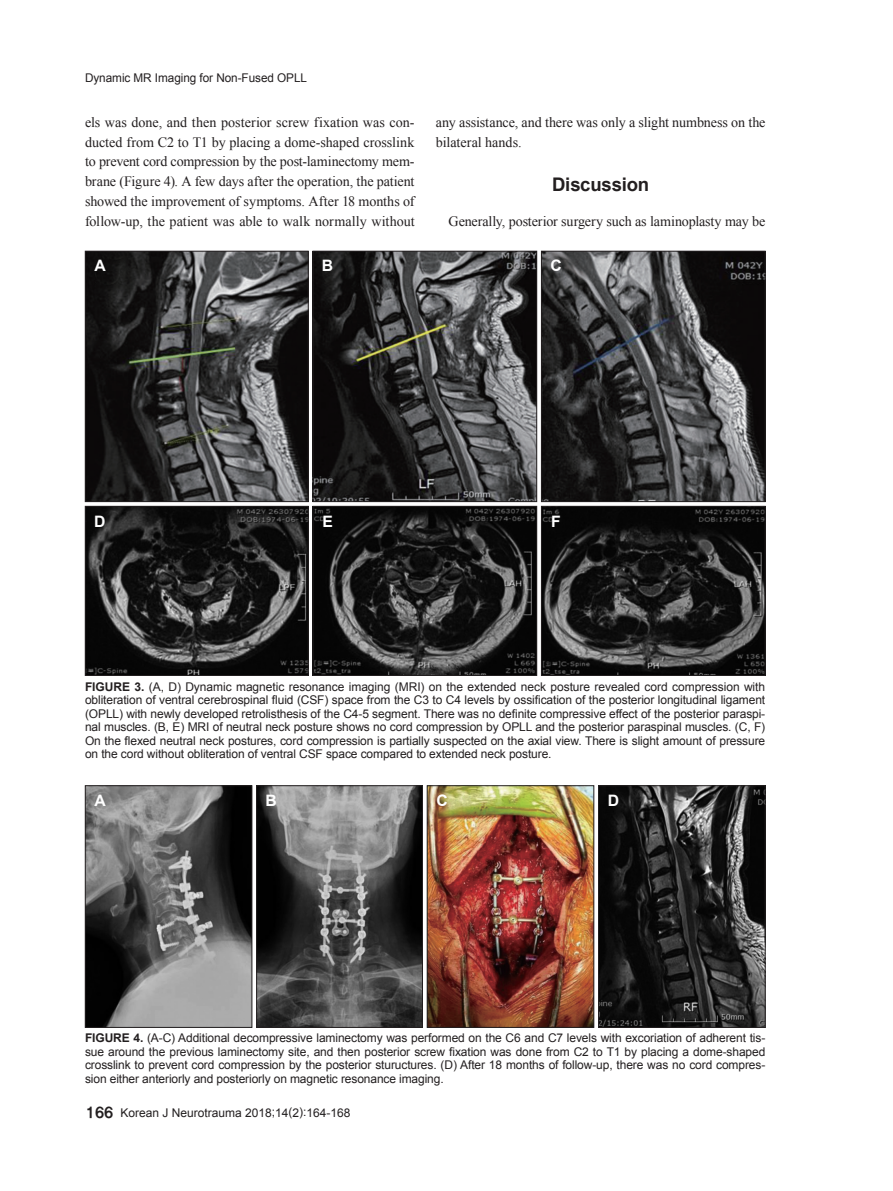
<style>
.page{position:relative;width:893px;height:1191px;background:#fff}
.page>*{position:absolute;margin:0;border:0;box-sizing:border-box;transform-origin:0 0}
.t1{font:700 18.75px "Arial";letter-spacing:-.01em;color:#231f20}
.t2{font:700 15.75px "Arial";color:#fff}
.t3{font:14.25px/20px "Times New Roman";letter-spacing:-.005em;color:#231f20;text-align:justify}
.t4{font:12px/13.5px "Arial";letter-spacing:-.01em;color:#231f20;text-align:justify}
.s1{font-weight:700}
.s2{font-family:"Korean GD";font-weight:800;font-size:15px}
</style>
<div class="page">
<img style="left:87px;top:253px;width:219px;height:247px">
<div style="left:85px;top:251px;width:223px;height:251px;border:1px solid #231f20"></div>
<img style="left:315px;top:253px;width:220px;height:247px">
<div style="left:313px;top:251px;width:224px;height:251px;border:1px solid #231f20"></div>
<img style="left:543px;top:253px;width:220px;height:247px">
<div style="left:541px;top:251px;width:224px;height:251px;border:1px solid #231f20"></div>
<img style="left:87px;top:508px;width:219px;height:165px">
<div style="left:85px;top:506px;width:223px;height:169px;border:1px solid #231f20"></div>
<img style="left:315px;top:508px;width:220px;height:165px">
<div style="left:313px;top:506px;width:224px;height:169px;border:1px solid #231f20"></div>
<img style="left:543px;top:508px;width:220px;height:165px">
<div style="left:541px;top:506px;width:224px;height:169px;border:1px solid #231f20"></div>
<img style="left:87px;top:787px;width:163px;height:238px">
<div style="left:85px;top:785px;width:167px;height:242px;border:1px solid #231f20"></div>
<img style="left:258px;top:787px;width:163px;height:238px">
<div style="left:256px;top:785px;width:167px;height:242px;border:1px solid #231f20"></div>
<img style="left:429px;top:787px;width:163px;height:238px">
<div style="left:427px;top:785px;width:167px;height:242px;border:1px solid #231f20"></div>
<img style="left:600px;top:787px;width:163px;height:238px">
<div style="left:598px;top:785px;width:167px;height:242px;border:1px solid #231f20"></div>
<p class="t4" style="left:85px;top:71px;width:224px">Dynamic MR Imaging for Non-Fused OPLL</p>
<p class="t3" style="left:85px;top:112px;width:331px">els was done, and then posterior screw fixation was con&shy;ducted from C2 to T1 by placing a dome-shaped crosslink to prevent cord compression by the post-laminectomy mem&shy;brane (Figure 4). A few days after the operation, the patient showed the improvement of symptoms. After 18 months of follow-up, the patient was able to walk normally without</p>
<p class="t3" style="left:436px;top:112px;width:331px">any assistance, and there was only a slight numbness on the bilateral hands.</p>
<h1 class="t1" style="left:552px;top:172px;width:99px">Discussion</h1>
<p class="t3" style="left:449px;top:211px;width:318px">Generally, posterior surgery such as laminoplasty may be</p>
<h2 class="t2" style="left:95px;top:255px;width:13px">A</h2>
<h2 class="t2" style="left:94px;top:511px;width:13px">D</h2>
<h2 class="t2" style="left:322px;top:255px;width:13px">B</h2>
<h2 class="t2" style="left:322px;top:511px;width:12px">E</h2>
<h2 class="t2" style="left:550px;top:255px;width:13px">C</h2>
<h2 class="t2" style="left:551px;top:511px;width:11px">F</h2>
<p class="t4" style="left:85px;top:679px;width:682px"><span class="s1">FIGURE 3.</span> (A, D) Dynamic magnetic resonance imaging (MRI) on the extended neck posture revealed cord compression with obliteration of ventral cerebrospinal fluid (CSF) space from the C3 to C4 levels by ossification of the posterior longitudinal ligament (OPLL) with newly developed retrolisthesis of the C4-5 segment. There was no definite compressive effect of the posterior paraspi&shy;nal muscles. (B, E) MRI of neutral neck posture shows no cord compression by OPLL and the posterior paraspinal muscles. (C, F)<br>On the flexed neutral neck postures, cord compression is partially suspected on the axial view. There is slight amount of pressure on the cord without obliteration of ventral CSF space compared to extended neck posture.</p>
<h2 class="t2" style="left:95px;top:790px;width:13px">A</h2>
<h2 class="t2" style="left:265px;top:790px;width:13px">B</h2>
<h2 class="t2" style="left:437px;top:790px;width:13px">C</h2>
<h2 class="t2" style="left:608px;top:790px;width:13px">D</h2>
<p class="t4" style="left:85px;top:1031px;width:682px"><span class="s1">FIGURE 4.</span> (A-C) Additional decompressive laminectomy was performed on the C6 and C7 levels with excoriation of adherent tis&shy;sue around the previous laminectomy site, and then posterior screw fixation was done from C2 to T1 by placing a dome-shaped crosslink to prevent cord compression by the posterior stuructures. (D) After 18 months of follow-up, there was no cord compres&shy;sion either anteriorly and posteriorly on magnetic resonance imaging.</p>
<p class="t4" style="left:85px;top:1106px;width:267px"><span class="s2">166</span> Korean J Neurotrauma 2018;14(2):164-168</p>
</div>
